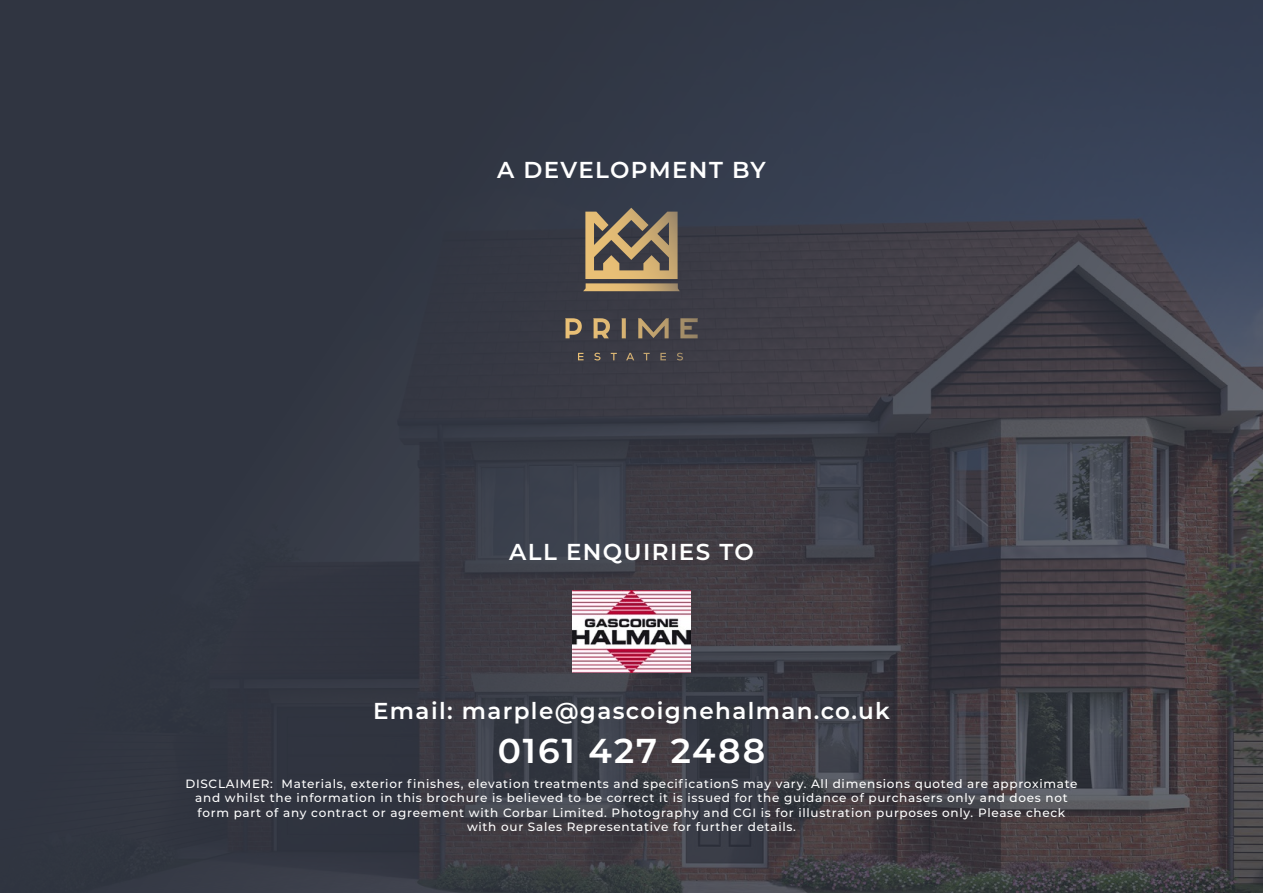
<style>
.page{position:relative;width:1263px;height:893px;background:#fff}
.page>*{position:absolute;margin:0;border:0;box-sizing:border-box;transform-origin:0 0}
.t1{font:600 34.5px "Montserrat";letter-spacing:.06em;color:#fff}
.t2{font:600 23.1px "Montserrat";letter-spacing:.06em;color:#fff}
.t3{font:500 12px/14.4px "Montserrat";letter-spacing:.06em;color:#fff;text-align:center}
</style>
<div class="page">
<img style="left:0;top:0;width:1263px;height:893px">
<img style="left:573px;top:590px;width:117px;height:82px">
<svg style="left:583px;top:208px;width:97px;height:83px;background:#8f7c5e"></svg>
<svg style="left:594px;top:353px;width:6px;height:7px"></svg>
<svg style="left:593px;top:318px;width:17px;height:20px"></svg>
<svg style="left:611px;top:353px;width:6px;height:7px"></svg>
<svg style="left:578px;top:353px;width:6px;height:7px"></svg>
<svg style="left:565px;top:318px;width:17px;height:20px"></svg>
<svg style="left:677px;top:353px;width:6px;height:7px"></svg>
<svg style="left:638px;top:318px;width:31px;height:20px"></svg>
<svg style="left:680px;top:318px;width:18px;height:20px"></svg>
<svg style="left:660px;top:353px;width:6px;height:7px"></svg>
<svg style="left:621px;top:318px;width:5px;height:20px"></svg>
<svg style="left:626px;top:353px;width:8px;height:7px"></svg>
<svg style="left:643px;top:353px;width:7px;height:7px"></svg>
<h2 class="t2" style="left:497px;top:153px;width:270px">A DEVELOPMENT BY</h2>
<h2 class="t2" style="left:509px;top:535px;width:246px">ALL ENQUIRIES TO</h2>
<h2 class="t2" style="left:373px;top:694px;width:518px">Email: marple@gascoignehalman.co.uk</h2>
<h1 class="t1" style="left:498px;top:726px;width:269px">0161 427 2488</h1>
<p class="t3" style="left:185px;top:776px;width:894px">DISCLAIMER: Materials, exterior finishes, elevation treatments and specificationS may vary. All dimensions quoted are approximate and whilst the information in this brochure is believed to be correct it is issued for the guidance of purchasers only and does not form part of any contract or agreement with Corbar Limited. Photography and CGI is for illustration purposes only. Please check with our Sales Representative for further details.</p>
</div>
